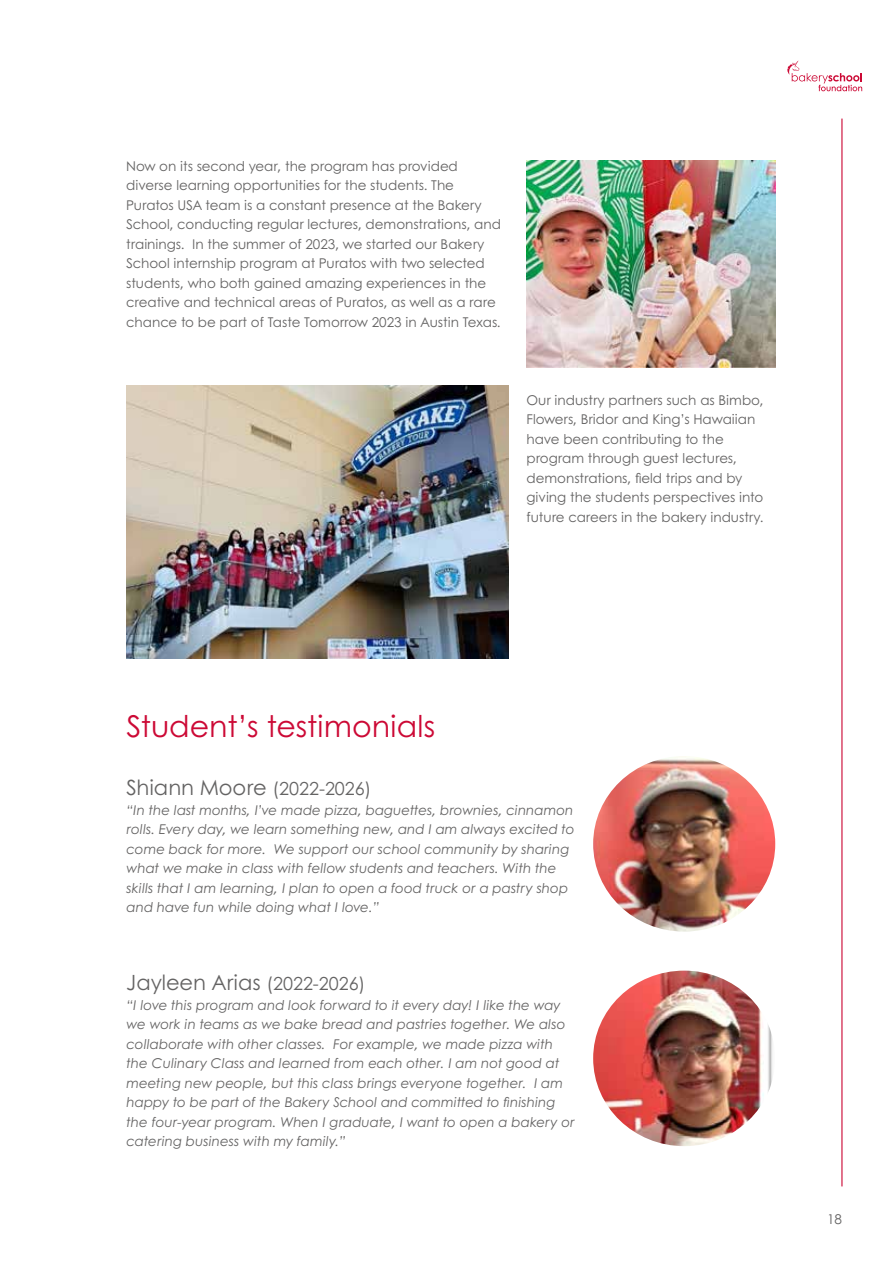
<style>
.page{position:relative;width:893px;height:1263px;background:#fff}
.page>*{position:absolute;margin:0;border:0;box-sizing:border-box;transform-origin:0 0}
.t1{font:30px "Century Gothic";color:#cc0935}
.t2{font:21px "Century Gothic";color:#646363}
.t3{font:italic 13.5px/19.5px "Century Gothic";color:#646363}
.t4{font:13.5px/19.5px "Century Gothic";color:#646363}
.s1{font-size:18px}
</style>
<div class="page">
<img style="left:593px;top:756px;width:182px;height:176px">
<img style="left:593px;top:971px;width:180px;height:175px">
<img style="left:526px;top:161px;width:249px;height:207px">
<img style="left:126px;top:386px;width:382px;height:273px">
<svg style="left:787px;top:61px;width:75px;height:30px"></svg>
<hr style="left:841px;top:119px;width:1px;height:1067px;background:#cc0935">
<p class="t4" style="left:126px;top:156px;width:376px">Now on its second year, the program has provided diverse learning opportunities for the students. The Puratos USA team is a constant presence at the Bakery School, conducting regular lectures, demonstrations, and trainings. In the summer of 2023, we started our Bakery School internship program at Puratos with two selected students, who both gained amazing experiences in the creative and technical areas of Puratos, as well as a rare chance to be part of Taste Tomorrow 2023 in Austin Texas.</p>
<p class="t4" style="left:526px;top:390px;width:239px">Our industry partners such as Bimbo, Flowers, Bridor and King’s Hawaiian have been contributing to the program through guest lectures, demonstrations, field trips and by giving the students perspectives into future careers in the bakery industry.</p>
<h1 class="t1" style="left:126px;top:707px;width:310px">Student’s testimonials</h1>
<h2 class="t2" style="left:126px;top:774px;width:247px">Shiann Moore <span class="s1">(2022-2026)</span></h2>
<p class="t3" style="left:126px;top:800px;width:449px">“In the last months, I’ve made pizza, baguettes, brownies, cinnamon rolls. Every day, we learn something new, and I am always excited to come back for more. We support our school community by sharing what we make in class with fellow students and teachers. With the skills that I am learning, I plan to open a food truck or a pastry shop and have fun while doing what I love.”</p>
<h2 class="t2" style="left:126px;top:969px;width:241px">Jayleen Arias <span class="s1">(2022-2026)</span></h2>
<p class="t3" style="left:126px;top:995px;width:450px">“I love this program and look forward to it every day! I like the way we work in teams as we bake bread and pastries together. We also collaborate with other classes. For example, we made pizza with the Culinary Class and learned from each other. I am not good at meeting new people, but this class brings everyone together. I am happy to be part of the Bakery School and committed to finishing the four-year program. When I graduate, I want to open a bakery or catering business with my family.”</p>
<p class="t4" style="left:827px;top:1209px;width:16px">18</p>
</div>
